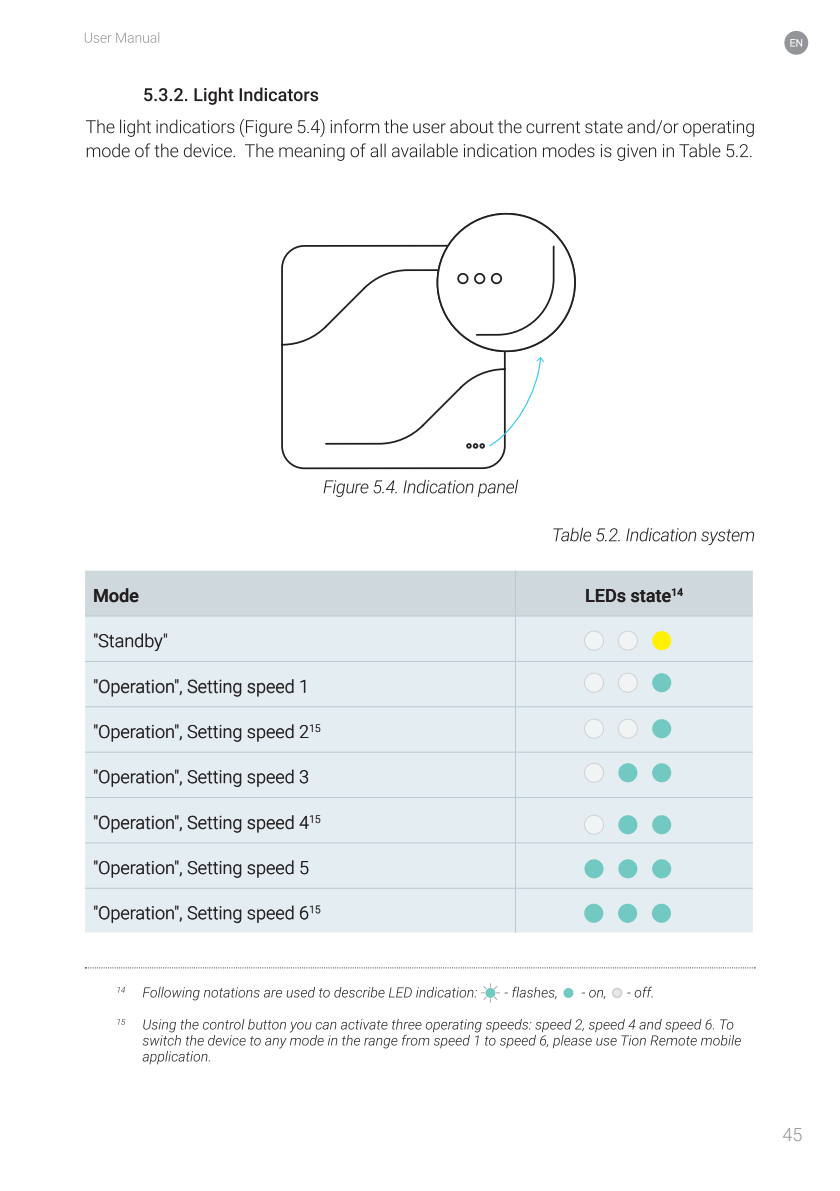
<style>
.page{position:relative;width:840px;height:1191px;background:#fff}
.page>*{position:absolute;margin:0;border:0;box-sizing:border-box;transform-origin:0 0}
.t1{font:300 18px "Roboto";color:#231f20}
.t2{font:500 18px "Roboto";color:#231f20}
.t3{font:300 18px "Roboto";color:#939598}
</style>
<div class="page">
<svg style="left:85px;top:32px;width:74px;height:11px"></svg>
<div style="left:783px;top:31px;width:24px;height:24px;background:#939598;border-radius:50%"></div>
<svg style="left:790px;top:39px;width:11px;height:8px"></svg>
<svg style="left:87px;top:143px;width:664px;height:18px"></svg>
<svg style="left:86px;top:119px;width:667px;height:18px"></svg>
<svg style="left:144px;top:88px;width:174px;height:17px"></svg>
<svg style="left:323px;top:480px;width:195px;height:17px"></svg>
<div style="left:85px;top:616px;width:667px;height:316px;background:#e4edf2"></div>
<hr style="left:515px;top:616px;width:1px;height:45px;background:#bacad2">
<hr style="left:85px;top:661px;width:430px;height:1px;background:#bacad2">
<hr style="left:515px;top:661px;width:237px;height:1px;background:#bacad2">
<hr style="left:515px;top:662px;width:1px;height:44px;background:#bacad2">
<hr style="left:85px;top:706px;width:430px;height:1px;background:#bacad2">
<hr style="left:515px;top:706px;width:237px;height:1px;background:#bacad2">
<hr style="left:515px;top:707px;width:1px;height:44px;background:#bacad2">
<hr style="left:85px;top:751px;width:430px;height:1px;background:#bacad2">
<hr style="left:515px;top:751px;width:237px;height:1px;background:#bacad2">
<hr style="left:515px;top:752px;width:1px;height:45px;background:#bacad2">
<hr style="left:85px;top:797px;width:430px;height:1px;background:#bacad2">
<hr style="left:515px;top:797px;width:237px;height:1px;background:#bacad2">
<hr style="left:515px;top:798px;width:1px;height:44px;background:#bacad2">
<hr style="left:85px;top:842px;width:430px;height:1px;background:#bacad2">
<hr style="left:515px;top:842px;width:237px;height:1px;background:#bacad2">
<hr style="left:515px;top:843px;width:1px;height:45px;background:#bacad2">
<hr style="left:85px;top:888px;width:430px;height:1px;background:#bacad2">
<hr style="left:515px;top:888px;width:237px;height:1px;background:#bacad2">
<hr style="left:515px;top:888px;width:1px;height:44px;background:#bacad2">
<svg style="left:94px;top:906px;width:226px;height:17px;background:#c6cdd1"></svg>
<svg style="left:94px;top:860px;width:214px;height:17px;background:#c5ccd1"></svg>
<svg style="left:94px;top:815px;width:226px;height:17px;background:#c6cdd1"></svg>
<svg style="left:94px;top:769px;width:214px;height:18px;background:#c7ced2"></svg>
<svg style="left:94px;top:724px;width:226px;height:17px;background:#c6cdd2"></svg>
<svg style="left:94px;top:679px;width:211px;height:17px;background:#c5ccd1"></svg>
<svg style="left:94px;top:633px;width:73px;height:18px"></svg>
<svg style="left:85px;top:570px;width:667px;height:46px;background:#cbd4d9"></svg>
<svg style="left:553px;top:528px;width:200px;height:17px"></svg>
<svg style="left:142px;top:1019px;width:598px;height:45px"></svg>
<svg style="left:117px;top:1019px;width:8px;height:5px"></svg>
<svg style="left:117px;top:987px;width:8px;height:5px"></svg>
<svg style="left:85px;top:967px;width:670px;height:1px"></svg>
<svg style="left:143px;top:983px;width:509px;height:19px"></svg>
<div style="left:485px;top:988px;width:10px;height:10px;background:#71c9c1;border-radius:50%"></div>
<div style="left:563px;top:988px;width:10px;height:10px;background:#71c9c1;border-radius:50%"></div>
<div style="left:612px;top:988px;width:9px;height:9px;background:#e6e7e9;border-radius:50%"></div>
<div style="left:611px;top:987px;width:11px;height:11px;border:2px solid #d1d2d4;border-radius:50%"></div>
<div style="left:651px;top:763px;width:19px;height:19px;background:#71c9c1;border-radius:50%"></div>
<div style="left:618px;top:763px;width:19px;height:19px;background:#71c9c1;border-radius:50%"></div>
<div style="left:584px;top:763px;width:19px;height:19px;background:#f2f3f4;border-radius:50%"></div>
<div style="left:583px;top:762px;width:20px;height:21px;border:1px solid #d1d2d4;border-radius:50%"></div>
<div style="left:651px;top:719px;width:19px;height:19px;background:#71c9c1;border-radius:50%"></div>
<div style="left:618px;top:719px;width:19px;height:19px;background:#f2f3f4;border-radius:50%"></div>
<div style="left:617px;top:718px;width:20px;height:20px;border:1px solid #d1d2d4;border-radius:50%"></div>
<div style="left:584px;top:719px;width:19px;height:19px;background:#f2f3f4;border-radius:50%"></div>
<div style="left:583px;top:718px;width:20px;height:20px;border:1px solid #d1d2d4;border-radius:50%"></div>
<div style="left:651px;top:815px;width:19px;height:19px;background:#71c9c1;border-radius:50%"></div>
<div style="left:618px;top:815px;width:19px;height:19px;background:#71c9c1;border-radius:50%"></div>
<div style="left:584px;top:815px;width:19px;height:19px;background:#f2f3f4;border-radius:50%"></div>
<div style="left:583px;top:814px;width:20px;height:20px;border:1px solid #d1d2d4;border-radius:50%"></div>
<div style="left:651px;top:859px;width:19px;height:19px;background:#71c9c1;border-radius:50%"></div>
<div style="left:618px;top:859px;width:19px;height:19px;background:#71c9c1;border-radius:50%"></div>
<div style="left:584px;top:859px;width:19px;height:19px;background:#71c9c1;border-radius:50%"></div>
<div style="left:651px;top:903px;width:19px;height:19px;background:#71c9c1;border-radius:50%"></div>
<div style="left:617px;top:903px;width:19px;height:19px;background:#71c9c1;border-radius:50%"></div>
<div style="left:584px;top:903px;width:19px;height:19px;background:#71c9c1;border-radius:50%"></div>
<div style="left:651px;top:631px;width:19px;height:19px;background:#fff101;border-radius:50%"></div>
<div style="left:618px;top:631px;width:19px;height:19px;background:#f2f3f4;border-radius:50%"></div>
<div style="left:617px;top:630px;width:20px;height:20px;border:1px solid #d1d2d4;border-radius:50%"></div>
<div style="left:584px;top:631px;width:19px;height:19px;background:#f2f3f4;border-radius:50%"></div>
<div style="left:583px;top:630px;width:20px;height:20px;border:1px solid #d1d2d4;border-radius:50%"></div>
<div style="left:651px;top:673px;width:19px;height:19px;background:#71c9c1;border-radius:50%"></div>
<div style="left:618px;top:673px;width:19px;height:19px;background:#f2f3f4;border-radius:50%"></div>
<div style="left:617px;top:672px;width:20px;height:20px;border:1px solid #d1d2d4;border-radius:50%"></div>
<div style="left:584px;top:673px;width:19px;height:19px;background:#f2f3f4;border-radius:50%"></div>
<div style="left:583px;top:672px;width:20px;height:20px;border:1px solid #d1d2d4;border-radius:50%"></div>
<svg style="left:281px;top:244px;width:225px;height:226px"></svg>
<svg style="left:488px;top:357px;width:56px;height:90px"></svg>
<div style="left:437px;top:214px;width:137px;height:137px;background:#fff;border-radius:50%"></div>
<svg style="left:456px;top:245px;width:99px;height:91px"></svg>
<p class="t2" style="left:93px;top:583px;width:47px">Mode</p>
<p class="t2" style="left:584px;top:583px;width:100px">LEDs state<sup>14</sup></p>
<p class="t1" style="left:93px;top:628px;width:76px">"Standby"</p>
<p class="t1" style="left:93px;top:673px;width:217px">"Operation", Setting speed 1</p>
<p class="t1" style="left:93px;top:719px;width:229px">"Operation", Setting speed 2<sup>15</sup></p>
<p class="t1" style="left:93px;top:764px;width:217px">"Operation", Setting speed 3</p>
<p class="t1" style="left:93px;top:809px;width:229px">"Operation", Setting speed 4<sup>15</sup></p>
<p class="t1" style="left:93px;top:855px;width:217px">"Operation", Setting speed 5</p>
<p class="t1" style="left:93px;top:900px;width:229px">"Operation", Setting speed 6<sup>15</sup></p>
<p class="t3" style="left:782px;top:1122px;width:21px">45</p>
</div>
